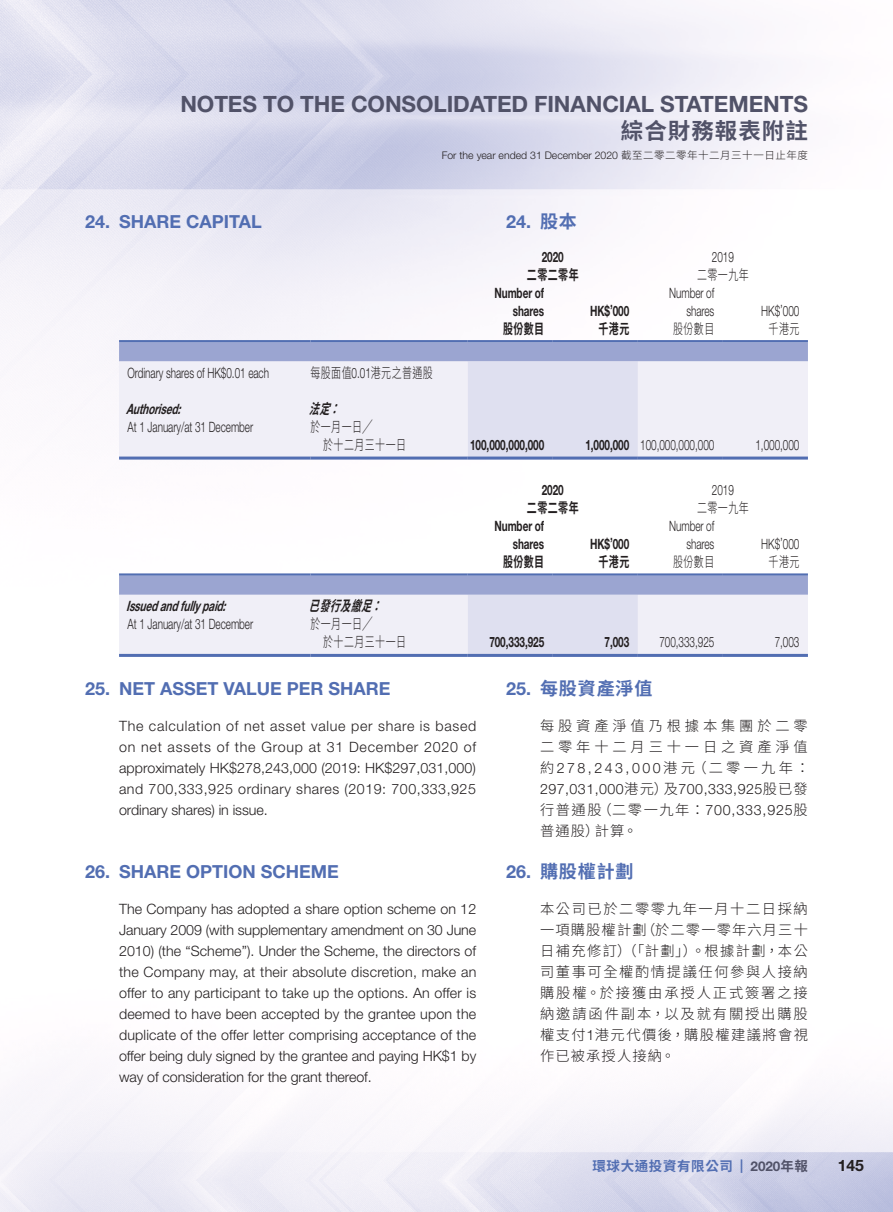
<style>
.page{position:relative;width:893px;height:1212px;background:#fff}
.page>*{position:absolute;margin:0;border:0;box-sizing:border-box;transform-origin:0 0}
.t1{font:700 22.5px "Helvetica Neue LT Std";letter-spacing:-.005em;color:#515268}
.t2{font:700 22.5px "Source Han Sans TC";letter-spacing:.045em;color:#515268}
.Heading_1{font:700 18px "Helvetica Neue LT Std";color:#526eb2}
.C_Heading_1{font:700 18px "Source Han Sans TC";letter-spacing:.05em;color:#526eb2}
.C_Heading_1-2{font:700 18px "Helvetica Neue LT Std";color:#526eb2}
.t3{font:700 15.75px "Helvetica Neue LT Std";color:#231f20}
.Body_Text{font:300 14.25px/21px "Helvetica Neue LT Std";letter-spacing:-.005em;color:#231f20;text-align:justify}
.Body_Text-2{font:300 14.25px "Helvetica Neue LT Std";letter-spacing:-.005em;color:#231f20;scale:.7 1}
.C_Body_Text{font:300 14.25px/21px "Source Han Sans TC";letter-spacing:.135em;color:#231f20;text-align:justify}
.C_Body_Text-2{font:300 14.25px/21px "Source Han Sans TC";letter-spacing:.27em;color:#231f20}
.Body_Text-3{font:700 14.25px "Helvetica Neue LT Std";letter-spacing:-.005em;color:#231f20;scale:.7 1}
.Body_Text-4{font:300 14.25px/18px "Source Han Sans TC";letter-spacing:.045em;color:#231f20;scale:.7 1}
.Body_Text-5{font:italic 700 14.25px "Helvetica Neue LT Std";color:#231f20;scale:.7 1}
.Body_Text-6{font:700 14.25px "Source Han Sans TC";letter-spacing:.045em;color:#231f20;scale:.7 1}
.Body_Text-7{font:italic 700 14.25px "Source Han Sans TC";color:#231f20;scale:.7 1}
.t4{font:700 13.5px "Source Han Sans TC";letter-spacing:.045em;color:#526eb2}
.t5{font:300 10.5px "Helvetica Neue LT Std";color:#231f20}
.s1{font-family:"Source Han Sans TC"}
.s2{font-family:"Helvetica Neue LT Std"}
.s3{font-family:"Helvetica Neue LT Std";color:#515268}
.s4{color:#515268}
</style>
<div class="page">
<img style="left:0;top:0;width:893px;height:1212px">
<svg style="left:119px;top:342px;width:689px;height:114px"></svg>
<hr style="left:119px;top:340px;width:191px;height:2px;background:#526eb2">
<hr style="left:310px;top:340px;width:158px;height:2px;background:#526eb2">
<hr style="left:468px;top:340px;width:85px;height:2px;background:#526eb2">
<hr style="left:553px;top:340px;width:85px;height:2px;background:#526eb2">
<hr style="left:638px;top:340px;width:85px;height:2px;background:#526eb2">
<hr style="left:723px;top:340px;width:85px;height:2px;background:#526eb2">
<hr style="left:119px;top:456px;width:191px;height:3px;background:#526eb2">
<hr style="left:310px;top:456px;width:158px;height:3px;background:#526eb2">
<hr style="left:468px;top:456px;width:85px;height:3px;background:#526eb2">
<hr style="left:553px;top:456px;width:85px;height:3px;background:#526eb2">
<hr style="left:638px;top:456px;width:85px;height:3px;background:#526eb2">
<hr style="left:723px;top:456px;width:85px;height:3px;background:#526eb2">
<svg style="left:119px;top:576px;width:689px;height:78px"></svg>
<hr style="left:119px;top:573px;width:191px;height:3px;background:#526eb2">
<hr style="left:310px;top:573px;width:158px;height:3px;background:#526eb2">
<hr style="left:468px;top:573px;width:85px;height:3px;background:#526eb2">
<hr style="left:553px;top:573px;width:85px;height:3px;background:#526eb2">
<hr style="left:638px;top:573px;width:85px;height:3px;background:#526eb2">
<hr style="left:723px;top:573px;width:85px;height:3px;background:#526eb2">
<hr style="left:119px;top:654px;width:191px;height:3px;background:#526eb2">
<hr style="left:310px;top:654px;width:158px;height:3px;background:#526eb2">
<hr style="left:468px;top:654px;width:85px;height:3px;background:#526eb2">
<hr style="left:553px;top:654px;width:85px;height:3px;background:#526eb2">
<hr style="left:638px;top:654px;width:85px;height:3px;background:#526eb2">
<hr style="left:723px;top:654px;width:85px;height:3px;background:#526eb2">
<h1 class="t1" style="left:180px;top:90px;width:629px">NOTES TO THE CONSOLIDATED FINANCIAL STATEMENTS</h1>
<h1 class="t2" style="left:621px;top:118px;width:189px">綜合財務報表附註</h1>
<p class="t5" style="left:442px;top:148px;width:368px">For the year ended 31 December 2020 <span class="s1">截至二零二零年十二月三十一日止年度</span></p>
<p class="Heading_1" style="left:85px;top:211px;width:178px">24. SHARE CAPITAL</p>
<p class="Body_Text-2" style="left:128px;top:364px;width:204px">Ordinary shares of HK$0.01 each</p>
<p class="Body_Text-4" style="left:310px;top:364px;width:177px">每股面值<span class="s2">0.01</span>港元之普通股</p>
<p class="Body_Text-5" style="left:126px;top:400px;width:85px">Authorised:</p>
<p class="Body_Text-7" style="left:309px;top:400px;width:60px">法定：</p>
<p class="Body_Text-2" style="left:128px;top:418px;width:181px">At 1 January/at 31 December</p>
<p class="Body_Text-4" style="left:323px;top:418px;width:120px;text-indent:-13px">於一月一日╱<br>於十二月三十一日</p>
<p class="Body_Text-5" style="left:126px;top:597px;width:150px">Issuedandfully paid:</p>
<p class="Body_Text-7" style="left:309px;top:598px;width:120px">已發行及繳足：</p>
<p class="Body_Text-2" style="left:128px;top:615px;width:181px">At 1 January/at 31 December</p>
<p class="Body_Text-4" style="left:323px;top:615px;width:120px;text-indent:-13px">於一月一日╱<br>於十二月三十一日</p>
<p class="C_Heading_1-2" style="left:506px;top:211px;width:72px">24. <span class="s1">股本</span></p>
<p class="Body_Text-3" style="left:542px;top:248px;width:33px">2020</p>
<p class="Body_Text-2" style="left:712px;top:248px;width:33px">2019</p>
<p class="Body_Text-6" style="left:527px;top:267px;width:75px">二零二零年</p>
<p class="Body_Text-4" style="left:697px;top:266px;width:75px">二零一九年</p>
<p class="Body_Text-3" style="left:494px;top:284px;width:73px">Number of</p>
<p class="Body_Text-3" style="left:513px;top:302px;width:47px">shares</p>
<p class="Body_Text-3" style="left:590px;top:302px;width:58px">HK$’000</p>
<p class="Body_Text-2" style="left:669px;top:284px;width:66px">Number of</p>
<p class="Body_Text-2" style="left:686px;top:302px;width:42px">shares</p>
<p class="Body_Text-2" style="left:761px;top:302px;width:56px">HK$’000</p>
<p class="Body_Text-6" style="left:503px;top:321px;width:60px">股份數目</p>
<p class="Body_Text-6" style="left:598px;top:321px;width:46px">千港元</p>
<p class="Body_Text-4" style="left:673px;top:320px;width:60px">股份數目</p>
<p class="Body_Text-4" style="left:769px;top:320px;width:46px">千港元</p>
<p class="Body_Text-3" style="left:470px;top:436px;width:107px">100,000,000,000</p>
<p class="Body_Text-3" style="left:585px;top:436px;width:64px">1,000,000</p>
<p class="Body_Text-2" style="left:640px;top:436px;width:107px">100,000,000,000</p>
<p class="Body_Text-2" style="left:755px;top:436px;width:64px">1,000,000</p>
<p class="Body_Text-3" style="left:542px;top:481px;width:33px">2020</p>
<p class="Body_Text-2" style="left:712px;top:481px;width:33px">2019</p>
<p class="Body_Text-6" style="left:527px;top:500px;width:75px">二零二零年</p>
<p class="Body_Text-4" style="left:697px;top:499px;width:75px">二零一九年</p>
<p class="Body_Text-3" style="left:494px;top:517px;width:73px">Number of</p>
<p class="Body_Text-3" style="left:513px;top:535px;width:47px">shares</p>
<p class="Body_Text-3" style="left:590px;top:535px;width:58px">HK$’000</p>
<p class="Body_Text-2" style="left:669px;top:517px;width:66px">Number of</p>
<p class="Body_Text-2" style="left:686px;top:535px;width:42px">shares</p>
<p class="Body_Text-2" style="left:761px;top:535px;width:56px">HK$’000</p>
<p class="Body_Text-6" style="left:503px;top:554px;width:60px">股份數目</p>
<p class="Body_Text-6" style="left:598px;top:554px;width:46px">千港元</p>
<p class="Body_Text-4" style="left:673px;top:553px;width:60px">股份數目</p>
<p class="Body_Text-4" style="left:769px;top:553px;width:46px">千港元</p>
<p class="Body_Text-3" style="left:489px;top:633px;width:80px">700,333,925</p>
<p class="Body_Text-3" style="left:605px;top:633px;width:37px">7,003</p>
<p class="Body_Text-2" style="left:659px;top:633px;width:80px">700,333,925</p>
<p class="Body_Text-2" style="left:775px;top:633px;width:37px">7,003</p>
<p class="Heading_1" style="left:85px;top:678px;width:307px">25. NET ASSET VALUE PER SHARE</p>
<p class="Body_Text" style="left:119px;top:715px;width:359px">The calculation of net asset value per share is based on net assets of the Group at 31 December 2020 of approximately HK$278,243,000 (2019: HK$297,031,000) and 700,333,925 ordinary shares (2019: 700,333,925 ordinary shares) in issue.</p>
<p class="Heading_1" style="left:85px;top:861px;width:255px">26. SHARE OPTION SCHEME</p>
<p class="Body_Text" style="left:119px;top:898px;width:359px">The Company has adopted a share option scheme on 12<br>January 2009 (with supplementary amendment on 30 June 2010) (the “Scheme”). Under the Scheme, the directors of the Company may, at their absolute discretion, make an offer to any participant to take up the options. An offer is deemed to have been accepted by the grantee upon the duplicate of the offer letter comprising acceptance of the offer being duly signed by the grantee and paying HK$1 by way of consideration for the grant thereof.</p>
<p class="C_Heading_1" style="left:506px;top:679px;width:148px"><span class="s2">25.</span> 每股資產淨值</p>
<p class="C_Body_Text-2" style="left:540px;top:716px;width:271px">每股資產淨值乃根據本集團於二零二零年十二月三十一日之資產淨值約<span class="s2">278,243,000</span>港元（二零一九年：<br><span class="s2">297,031,000</span>港元）及<span class="s2">700,333,925</span>股已發行普通股（二零一九年：<span class="s2">700,333,925</span>股普通股）計算。</p>
<p class="C_Heading_1" style="left:506px;top:862px;width:129px"><span class="s2">26.</span> 購股權計劃</p>
<p class="C_Body_Text" style="left:540px;top:899px;width:269px">本公司已於二零零九年一月十二日採納一項購股權計劃（於二零一零年六月三十日補充修訂）（「計劃」）。根據計劃，本公司董事可全權酌情提議任何參與人接納購股權。於接獲由承授人正式簽署之接納邀請函件副本，以及就有關授出購股權支付<span class="s2">1</span>港元代價後，購股權建議將會視作已被承授人接納。</p>
<p class="t4" style="left:592px;top:1158px;width:217px">環球大通投資有限公司 <span class="s2">|</span> <span class="s3">2020</span><span class="s4">年報</span></p>
<p class="t3" style="left:838px;top:1156px;width:28px">145</p>
</div>
